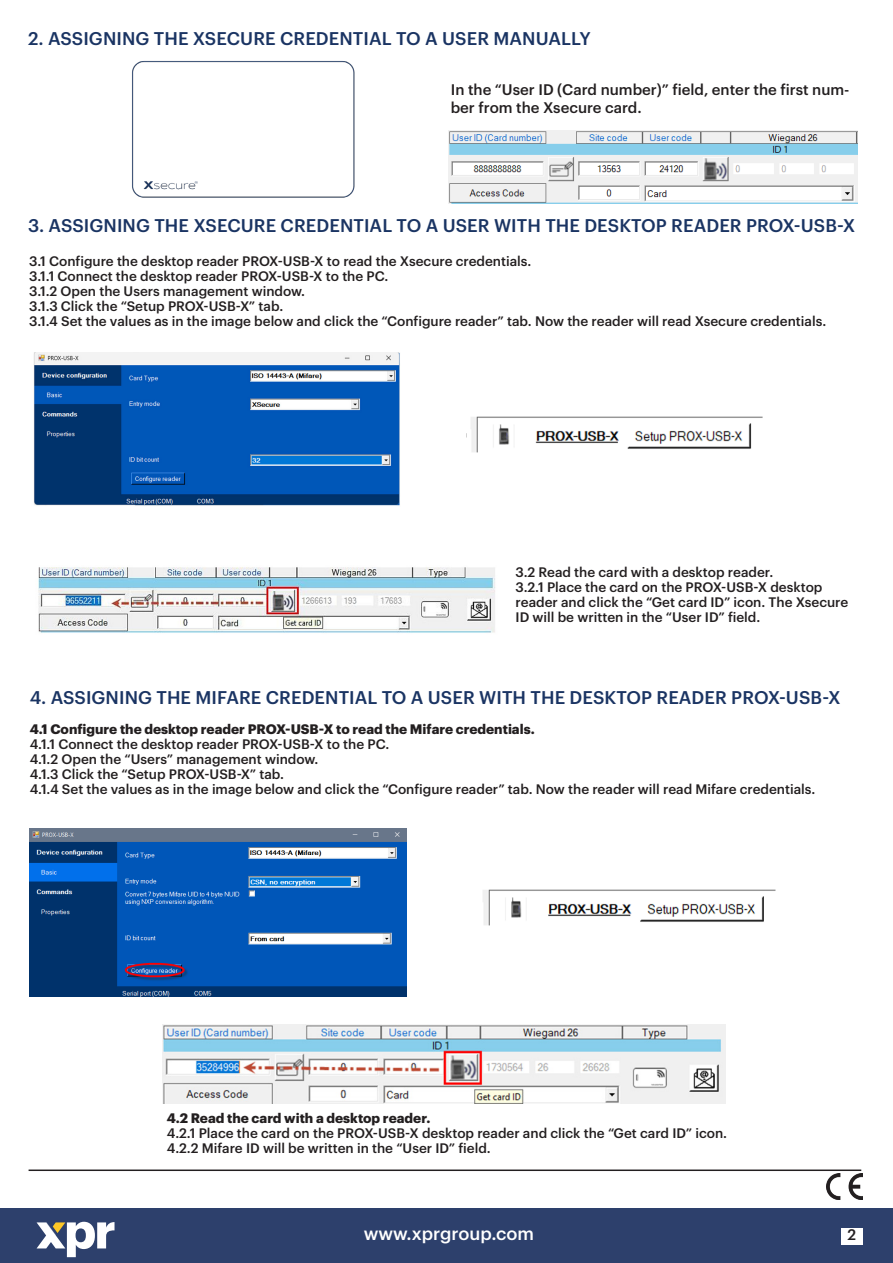
<style>
.page{position:relative;width:893px;height:1263px;background:#fff}
.page>*{position:absolute;margin:0;border:0;box-sizing:border-box;transform-origin:0 0}
.megunaslov{font:500 18px "Graphik";letter-spacing:.005em;color:#1a3463}
.t1{font:500 18px "Graphik";color:#fff}
.body{font:500 15px/18px "Graphik";color:#231f20}
.body-2{font:500 13.5px/15px "Graphik";color:#231f20}
.body-3{font:700 13.5px "Graphik";color:#231f20}
</style>
<div class="page">
<div style="left:0;top:1209px;width:893px;height:54px;background:#2d406c"></div>
<div style="left:841px;top:1228px;width:21px;height:16px;background:#fff"></div>
<svg style="left:37px;top:1222px;width:78px;height:35px"></svg>
<img style="left:827px;top:1174px;width:35px;height:25px">
<hr style="left:29px;top:1169px;width:832px;height:2px;background:#231f20">
<img style="left:471px;top:416px;width:292px;height:37px">
<img style="left:34px;top:352px;width:366px;height:154px">
<img style="left:448px;top:131px;width:409px;height:72px">
<img style="left:38px;top:567px;width:457px;height:66px">
<img style="left:483px;top:889px;width:293px;height:37px">
<img style="left:163px;top:1024px;width:563px;height:80px">
<img style="left:132px;top:61px;width:223px;height:137px">
<img style="left:30px;top:829px;width:376px;height:167px">
<p class="megunaslov" style="left:28px;top:24px;width:564px">2. ASSIGNING THE XSECURE CREDENTIAL TO A USER MANUALLY</p>
<p class="body" style="left:451px;top:79px;width:400px">In the “User ID (Card number)” field, enter the first num&shy;ber from the Xsecure card.</p>
<p class="megunaslov" style="left:28px;top:211px;width:829px">3. ASSIGNING THE XSECURE CREDENTIAL TO A USER WITH THE DESKTOP READER PROX-USB-X</p>
<p class="body-2" style="left:29px;top:252px;width:504px">3.1 Configure the desktop reader PROX-USB-X to read the Xsecure credentials.</p>
<p class="body-2" style="left:29px;top:267px;width:361px">3.1.1 Connect the desktop reader PROX-USB-X to the PC.</p>
<p class="body-2" style="left:29px;top:282px;width:277px">3.1.2 Open the Users management window.</p>
<p class="body-2" style="left:29px;top:297px;width:255px">3.1.3 Click the “Setup PROX-USB-X” tab.</p>
<p class="body-2" style="left:29px;top:312px;width:798px">3.1.4 Set the values as in the image below and click the “Configure reader” tab. Now the reader will read Xsecure credentials.</p>
<p class="body-2" style="left:516px;top:563px;width:259px">3.2 Read the card with a desktop reader.</p>
<p class="body-2" style="left:516px;top:578px;width:334px">3.2.1 Place the card on the PROX-USB-X desktop reader and click the “Get card ID” icon. The Xsecure<br>ID will be written in the “User ID” field.</p>
<p class="megunaslov" style="left:30px;top:683px;width:812px">4. ASSIGNING THE MIFARE CREDENTIAL TO A USER WITH THE DESKTOP READER PROX-USB-X</p>
<p class="body-3" style="left:30px;top:719px;width:506px">4.1 Configure the desktop reader PROX-USB-X to read the Mifare credentials.</p>
<p class="body-2" style="left:30px;top:735px;width:361px">4.1.1 Connect the desktop reader PROX-USB-X to the PC.</p>
<p class="body-2" style="left:30px;top:750px;width:290px">4.1.2 Open the “Users” management window.</p>
<p class="body-2" style="left:30px;top:765px;width:256px">4.1.3 Click the “Setup PROX-USB-X” tab.</p>
<p class="body-2" style="left:30px;top:780px;width:787px">4.1.4 Set the values as in the image below and click the “Configure reader” tab. Now the reader will read Mifare credentials.</p>
<p class="body-3" style="left:167px;top:1107px;width:265px">4.2 Read the card with a desktop reader.</p>
<p class="body-2" style="left:167px;top:1124px;width:562px">4.2.1 Place the card on the PROX-USB-X desktop reader and click the “Get card ID” icon.</p>
<p class="body-2" style="left:167px;top:1139px;width:325px">4.2.2 Mifare ID will be written in the “User ID” field.</p>
<h1 class="t1" style="left:364px;top:1220px;width:172px">www.xprgroup.com</h1>
<p class="body" style="left:847px;top:1225px;width:10px">2</p>
</div>
